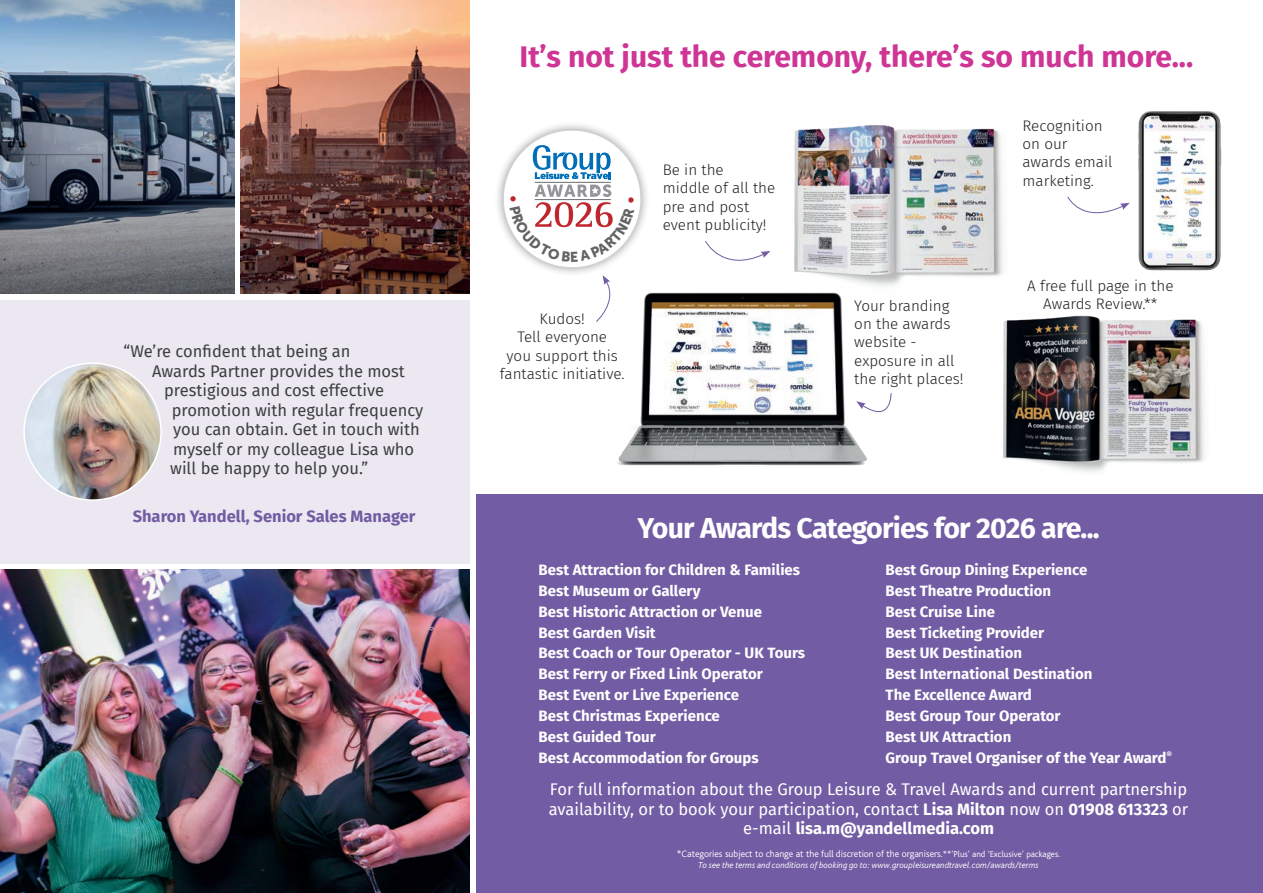
<style>
.page{position:relative;width:1263px;height:893px;background:#fff}
.page>*{position:absolute;margin:0;border:0;box-sizing:border-box;transform-origin:0 0}
.Winner_-_Right_Aligned{font:700 30px "Fira Sans";color:#ce3595}
.Winner_-_Right_Aligned-2{font:700 28.5px "Fira Sans";letter-spacing:-.025em;color:#fff}
.Body_text_Sans-Serif{font:16.5px "Fira Sans";color:#3e3e3f}
.t1{font:16.5px/19.5px "Fira Sans";color:#fff;text-align:center}
.Body_text_Sans-Serif-2{font:700 16.5px "Fira Sans";color:#725ca3}
.t2{font:300 15.3px/18.3px "Fira Sans";color:#231f20}
.t3{font:700 15px/20.9px "Fira Sans";color:#fff}
.t4{font:300 9.75px "Bliss";color:#fff}
.t5{font:italic 300 9px "Bliss";color:#fff}
.s1{font-weight:700}
.s2{font-size:9px}
</style>
<div class="page">
<div style="left:476px;top:495px;width:787px;height:398px;background:#725ca3"></div>
<img style="left:0;top:0;width:235px;height:293px">
<img style="left:240px;top:0;width:230px;height:293px">
<img style="left:0;top:570px;width:470px;height:323px">
<div style="left:0;top:300px;width:470px;height:263px;background:#ebe8f2"></div>
<img style="left:618px;top:292px;width:249px;height:174px">
<img style="left:748px;top:125px;width:255px;height:179px">
<div style="left:494px;top:121px;width:156px;height:156px;background:#231f20;opacity:.45"></div>
<div style="left:503px;top:130px;width:138px;height:138px;background:#fff;border-radius:50%"></div>
<svg style="left:843px;top:313px;width:8px;height:2px"></svg>
<svg style="left:856px;top:392px;width:36px;height:33px"></svg>
<svg style="left:705px;top:240px;width:65px;height:34px"></svg>
<svg style="left:596px;top:275px;width:22px;height:47px"></svg>
<img style="left:982px;top:301px;width:222px;height:171px">
<img style="left:1138px;top:111px;width:84px;height:160px">
<svg style="left:1067px;top:197px;width:63px;height:17px"></svg>
<img style="left:24px;top:363px;width:137px;height:137px;border-radius:68px">
<svg style="left:510px;top:145px;width:124px;height:117px"></svg>
<p class="Body_text_Sans-Serif" style="left:124px;top:339px;width:228px">“We’re confident that being an</p>
<p class="Body_text_Sans-Serif" style="left:152px;top:358px;width:254px">Awards Partner provides the most</p>
<p class="Body_text_Sans-Serif" style="left:164px;top:378px;width:222px">prestigious and cost effective</p>
<p class="Body_text_Sans-Serif" style="left:172px;top:397px;width:253px">promotion with regular frequency</p>
<p class="Body_text_Sans-Serif" style="left:173px;top:417px;width:248px">you can obtain. Get in touch with</p>
<p class="Body_text_Sans-Serif" style="left:173px;top:436px;width:243px">myself or my colleague Lisa who</p>
<p class="Body_text_Sans-Serif" style="left:170px;top:456px;width:200px">will be happy to help you.”</p>
<p class="Body_text_Sans-Serif-2" style="left:133px;top:502px;width:284px">Sharon Yandell, Senior Sales Manager</p>
<p class="Winner_-_Right_Aligned" style="left:520px;top:31px;width:675px">It’s not just the ceremony, there’s so much more...</p>
<p class="t2" style="left:500px;top:310px;width:126px;text-align:center">Kudos!<br>Tell everyone<br>you support this fantastic initiative.</p>
<p class="t2" style="left:663px;top:160px;width:114px">Be in the<br>middle of all the pre and post event publicity!</p>
<p class="t2" style="left:854px;top:296px;width:111px">Your branding on the awards website - exposure in all the right places!</p>
<p class="t2" style="left:1022px;top:116px;width:91px">Recognition on our awards email marketing.</p>
<p class="t2" style="left:1027px;top:276px;width:148px;text-align:center">A free full page in the<br>Awards Review.**</p>
<p class="Winner_-_Right_Aligned-2" style="left:637px;top:504px;width:464px">Your Awards Categories for 2026 are...</p>
<p class="t3" style="left:539px;top:558px;width:268px">Best Attraction for Children &amp; Families<br>Best Museum or Gallery<br>Best Historic Attraction or Venue<br>Best Garden Visit<br>Best Coach or Tour Operator - UK Tours<br>Best Ferry or Fixed Link Operator<br>Best Event or Live Experience<br>Best Christmas Experience<br>Best Guided Tour<br>Best Accommodation for Groups</p>
<p class="t3" style="left:885px;top:558px;width:203px">Best Group Dining Experience</p>
<p class="t3" style="left:885px;top:579px;width:167px">Best Theatre Production</p>
<p class="t3" style="left:885px;top:600px;width:111px">Best Cruise Line</p>
<p class="t3" style="left:885px;top:621px;width:160px">Best Ticketing Provider</p>
<p class="t3" style="left:885px;top:642px;width:138px">Best UK Destination</p>
<p class="t3" style="left:885px;top:663px;width:208px">Best International Destination</p>
<p class="t3" style="left:885px;top:683px;width:148px">The Excellence Award</p>
<p class="t3" style="left:885px;top:704px;width:177px">Best Group Tour Operator</p>
<p class="t3" style="left:885px;top:725px;width:127px">Best UK Attraction</p>
<p class="t3" style="left:885px;top:746px;width:288px">Group Travel Organiser of the Year Award<sup>®</sup></p>
<p class="t1" style="left:549px;top:779px;width:641px">For full information about the Group Leisure &amp; Travel Awards and current partnership availability, or to book your participation, contact <span class="s1">Lisa Milton</span> now on <span class="s1">01908 613323</span> or e-mail <span class="s1">lisa.m@yandellmedia.com</span></p>
<p class="t4" style="left:677px;top:849px;width:385px">*Categories subject to change at the full discretion of the organisers.<span class="s2">**’Plus’ and ‘Exclusive’ packages.</span></p>
<p class="t5" style="left:698px;top:860px;width:342px">To see the terms and conditions of booking go to: www.groupleisureandtravel.com/awards/terms</p>
</div>
